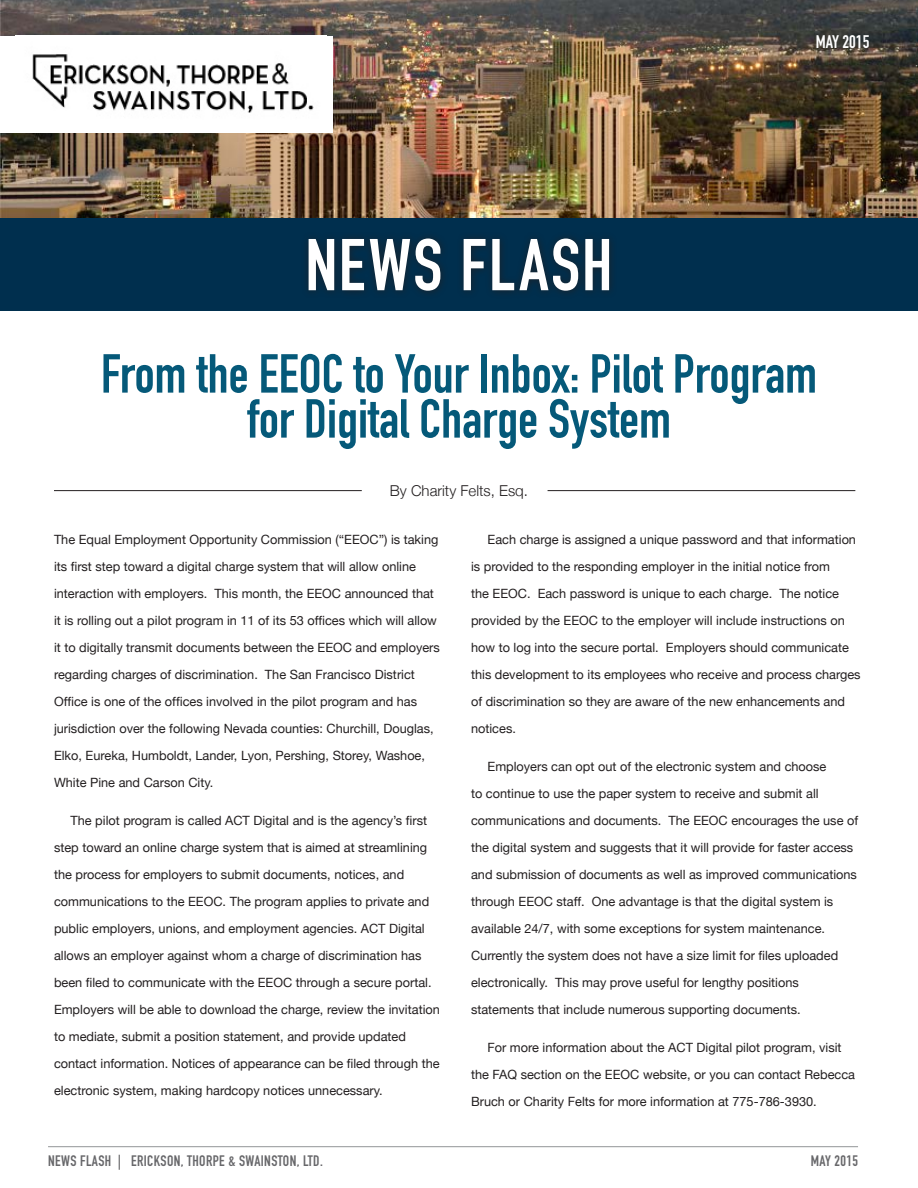
<style>
.page{position:relative;width:918px;height:1188px;background:#fff}
.page>*{position:absolute;margin:0;border:0;box-sizing:border-box;transform-origin:0 0}
.t1{font:72px "DIN Engschrift Std";letter-spacing:.03em;color:#fff}
.t2{font:54px/45px "DIN Engschrift Std";color:#055979;text-align:center}
.t3{font:18px "DIN Engschrift Std";color:#fff}
.t4{font:15px "DIN Engschrift Std";letter-spacing:.025em;color:#67676a}
.t5{font:300 15px "Helvetica Neue";color:#231f20}
.t6{font:12.75px/27px "Helvetica Neue";color:#231f20}
</style>
<div class="page">
<hr style="left:48px;top:1146px;width:810px;height:1px;background:#939598">
<img style="left:0;top:0;width:918px;height:218px">
<div style="left:0;top:218px;width:918px;height:93px;background:#002f4e"></div>
<div style="left:301px;top:231px;width:317px;height:69px;background:#231f20;opacity:.75"></div>
<div style="left:0;top:36px;width:333px;height:97px;background:#fff"></div>
<img style="left:32px;top:54px;width:282px;height:59px">
<hr style="left:54px;top:490px;width:308px;height:1px;background:#231f20">
<hr style="left:548px;top:490px;width:307px;height:1px;background:#231f20">
<p class="t1" style="left:305px;top:223px;width:309px">NEWS FLASH</p>
<p class="t3" style="left:816px;top:32px;width:55px">MAY 2015</p>
<p class="t2" style="left:101px;top:352px;width:718px">From the EEOC to Your Inbox: Pilot Program for Digital Charge System</p>
<p class="t5" style="left:390px;top:478px;width:140px">By Charity Felts, Esq.</p>
<p class="t6" style="left:54px;top:527px;width:387px">The Equal Employment Opportunity Commission (“EEOC”) is taking its first step toward a digital charge system that will allow online interaction with employers. This month, the EEOC announced that it is rolling out a pilot program in 11 of its 53 offices which will allow it to digitally transmit documents between the EEOC and employers regarding charges of discrimination. The San Francisco District Office is one of the offices involved in the pilot program and has jurisdiction over the following Nevada counties: Churchill, Douglas, Elko, Eureka, Humboldt, Lander, Lyon, Pershing, Storey, Washoe, White Pine and Carson City.</p>
<p class="t6" style="left:54px;top:808px;width:387px;text-indent:16px">The pilot program is called ACT Digital and is the agency’s first step toward an online charge system that is aimed at streamlining the process for employers to submit documents, notices, and communications to the EEOC. The program applies to private and public employers, unions, and employment agencies. ACT Digital allows an employer against whom a charge of discrimination has been filed to communicate with the EEOC through a secure portal.<br>Employers will be able to download the charge, review the invitation to mediate, submit a position statement, and provide updated contact information. Notices of appearance can be filed through the electronic system, making hardcopy notices unnecessary.</p>
<p class="t6" style="left:471px;top:527px;width:391px;text-indent:16px">Each charge is assigned a unique password and that information is provided to the responding employer in the initial notice from<br>the EEOC. Each password is unique to each charge. The notice provided by the EEOC to the employer will include instructions on how to log into the secure portal. Employers should communicate this development to its employees who receive and process charges of discrimination so they are aware of the new enhancements and notices.</p>
<p class="t6" style="left:471px;top:754px;width:389px;text-indent:16px">Employers can opt out of the electronic system and choose<br>to continue to use the paper system to receive and submit all communications and documents. The EEOC encourages the use of the digital system and suggests that it will provide for faster access and submission of documents as well as improved communications through EEOC staff. One advantage is that the digital system is available 24/7, with some exceptions for system maintenance.<br>Currently the system does not have a size limit for files uploaded electronically. This may prove useful for lengthy positions statements that include numerous supporting documents.</p>
<p class="t6" style="left:471px;top:1035px;width:385px;text-indent:16px">For more information about the ACT Digital pilot program, visit the FAQ section on the EEOC website, or you can contact Rebecca<br>Bruch or Charity Felts for more information at 775-786-3930.</p>
<p class="t4" style="left:48px;top:1152px;width:276px">NEWS FLASH | ERICKSON, THORPE &amp; SWAINSTON, LTD.</p>
<p class="t4" style="left:811px;top:1152px;width:49px">MAY 2015</p>
</div>
